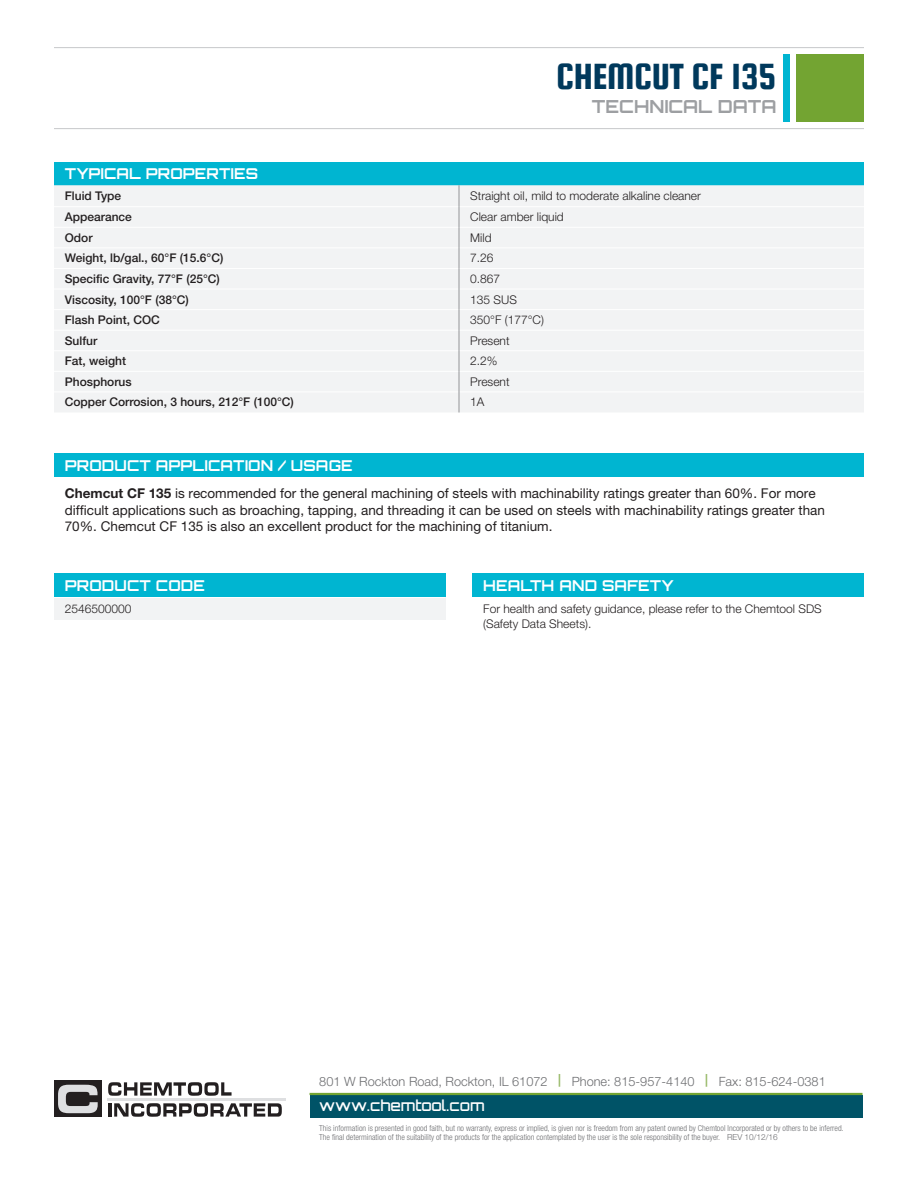
<style>
.page{position:relative;width:918px;height:1188px;background:#fff}
.page>*{position:absolute;margin:0;border:0;box-sizing:border-box;transform-origin:0 0}
.Page_2_product_Head{font:39px "Squada One";letter-spacing:-.005em;color:#00395c}
.Technical_Data{font:700 18px "Orbitron";color:#9d9fa2}
._2016_Chart_Head{font:700 15px "Orbitron";letter-spacing:.01em;color:#fff}
.t1{font:500 15px "Orbitron";color:#fff}
.New_Para_-_Helv_N_LT{font:13.5px/16.5px "Helvetica Neue LT Pro";color:#231f20}
.t2{font:300 12.75px "Helvetica Neue LT Pro";color:#6c6d70}
.New_Chart_Regular_RI{font:300 12px/15px "Helvetica Neue LT Pro";color:#231f20}
.New_Chart_Bold_LEFT{font:500 12px "Helvetica Neue LT Pro";color:#231f20}
.t3{font:300 condensed 8.25px/9px "Helvetica Neue LT Pro";color:#6c6d70}
.s1{font-weight:700}
.s2{font-weight:700;color:#97b967}
.s3{font-stretch:normal}
</style>
<div class="page">
<div style="left:784px;top:54px;width:6px;height:68px;background:#00b5d1"></div>
<div style="left:796px;top:54px;width:68px;height:68px;background:#73a432"></div>
<hr style="left:54px;top:47px;width:810px;height:1px;background:#c7c8ca">
<hr style="left:54px;top:128px;width:810px;height:1px;background:#c7c8ca">
<div style="left:54px;top:453px;width:810px;height:25px;background:#00b5d1"></div>
<hr style="left:54px;top:477px;width:810px;height:1px;background:#fff">
<div style="left:54px;top:1081px;width:47px;height:36px;background:#231f20"></div>
<svg style="left:58px;top:1085px;width:40px;height:28px"></svg>
<hr style="left:107px;top:1098px;width:179px;height:3px;background:#dedfe1">
<svg style="left:108px;top:1082px;width:124px;height:14px"></svg>
<hr style="left:108px;top:1103px;width:4px;height:14px;background:#231f20">
<svg style="left:114px;top:1103px;width:168px;height:14px"></svg>
<div style="left:310px;top:1095px;width:552px;height:23px;background:#005367"></div>
<hr style="left:310px;top:1093px;width:553px;height:2px;background:#73a432">
<div style="left:54px;top:162px;width:810px;height:23px;background:#00b5d1"></div>
<div style="left:54px;top:185px;width:810px;height:227px;background:#f2f3f4"></div>
<hr style="left:54px;top:206px;width:405px;height:1px;background:#fff">
<hr style="left:459px;top:206px;width:405px;height:1px;background:#fff">
<hr style="left:54px;top:227px;width:405px;height:1px;background:#fff">
<hr style="left:459px;top:227px;width:405px;height:1px;background:#fff">
<hr style="left:54px;top:247px;width:405px;height:1px;background:#fff">
<hr style="left:459px;top:247px;width:405px;height:1px;background:#fff">
<hr style="left:54px;top:268px;width:405px;height:1px;background:#fff">
<hr style="left:459px;top:268px;width:405px;height:1px;background:#fff">
<hr style="left:54px;top:289px;width:405px;height:1px;background:#fff">
<hr style="left:459px;top:289px;width:405px;height:1px;background:#fff">
<hr style="left:54px;top:309px;width:405px;height:1px;background:#fff">
<hr style="left:459px;top:309px;width:405px;height:1px;background:#fff">
<hr style="left:54px;top:330px;width:405px;height:1px;background:#fff">
<hr style="left:459px;top:330px;width:405px;height:1px;background:#fff">
<hr style="left:54px;top:350px;width:405px;height:1px;background:#fff">
<hr style="left:459px;top:350px;width:405px;height:1px;background:#fff">
<hr style="left:54px;top:371px;width:405px;height:1px;background:#fff">
<hr style="left:459px;top:371px;width:405px;height:1px;background:#fff">
<hr style="left:54px;top:391px;width:405px;height:1px;background:#fff">
<hr style="left:459px;top:391px;width:405px;height:1px;background:#fff">
<svg style="left:459px;top:185px;width:1px;height:227px"></svg>
<div style="left:472px;top:573px;width:392px;height:25px;background:#00b5d1"></div>
<hr style="left:472px;top:597px;width:392px;height:1px;background:#fff">
<div style="left:54px;top:573px;width:392px;height:25px;background:#00b5d1"></div>
<div style="left:54px;top:598px;width:392px;height:22px;background:#f2f3f4"></div>
<hr style="left:54px;top:597px;width:392px;height:1px;background:#fff">
<p class="Page_2_product_Head" style="left:556px;top:55px;width:222px">CHEMCUT CF 135</p>
<p class="Technical_Data" style="left:592px;top:95px;width:186px">TECHNICAL DATA</p>
<p class="_2016_Chart_Head" style="left:65px;top:165px;width:195px">TYPICAL PROPERTIES</p>
<p class="New_Chart_Bold_LEFT" style="left:65px;top:188px;width:58px">Fluid Type</p>
<p class="New_Chart_Regular_RI" style="left:470px;top:188px;width:232px">Straight oil, mild to moderate alkaline cleaner</p>
<p class="New_Chart_Bold_LEFT" style="left:65px;top:210px;width:69px">Appearance</p>
<p class="New_Chart_Regular_RI" style="left:470px;top:209px;width:95px">Clear amber liquid</p>
<p class="New_Chart_Bold_LEFT" style="left:65px;top:230px;width:29px">Odor</p>
<p class="New_Chart_Regular_RI" style="left:470px;top:230px;width:23px">Mild</p>
<p class="New_Chart_Bold_LEFT" style="left:65px;top:251px;width:160px">Weight, lb/gal., 60°F (15.6°C)</p>
<p class="New_Chart_Regular_RI" style="left:470px;top:250px;width:25px">7.26</p>
<p class="New_Chart_Bold_LEFT" style="left:65px;top:272px;width:157px">Specific Gravity, 77°F (25°C)</p>
<p class="New_Chart_Regular_RI" style="left:470px;top:271px;width:32px">0.867</p>
<p class="New_Chart_Bold_LEFT" style="left:65px;top:292px;width:126px">Viscosity, 100°F (38°C)</p>
<p class="New_Chart_Regular_RI" style="left:470px;top:292px;width:48px">135 SUS</p>
<p class="New_Chart_Bold_LEFT" style="left:65px;top:313px;width:97px">Flash Point, COC</p>
<p class="New_Chart_Regular_RI" style="left:470px;top:312px;width:75px">350°F (177°C)</p>
<p class="New_Chart_Bold_LEFT" style="left:65px;top:333px;width:34px">Sulfur</p>
<p class="New_Chart_Regular_RI" style="left:470px;top:333px;width:41px">Present</p>
<p class="New_Chart_Bold_LEFT" style="left:65px;top:354px;width:63px">Fat, weight</p>
<p class="New_Chart_Regular_RI" style="left:470px;top:353px;width:29px">2.2%</p>
<p class="New_Chart_Bold_LEFT" style="left:65px;top:374px;width:68px">Phosphorus</p>
<p class="New_Chart_Regular_RI" style="left:470px;top:374px;width:41px">Present</p>
<p class="New_Chart_Bold_LEFT" style="left:65px;top:395px;width:231px">Copper Corrosion, 3 hours, 212°F (100°C)</p>
<p class="New_Chart_Regular_RI" style="left:470px;top:394px;width:16px">1A</p>
<p class="_2016_Chart_Head" style="left:65px;top:457px;width:289px">PRODUCT APPLICATION / USAGE</p>
<p class="New_Para_-_Helv_N_LT" style="left:65px;top:485px;width:762px"><span class="s1">Chemcut CF 135</span> is recommended for the general machining of steels with machinability ratings greater than 60%. For more difficult applications such as broaching, tapping, and threading it can be used on steels with machinability ratings greater than<br>70%. Chemcut CF 135 is also an excellent product for the machining of titanium.</p>
<p class="_2016_Chart_Head" style="left:65px;top:576px;width:142px">PRODUCT CODE</p>
<p class="New_Chart_Regular_RI" style="left:65px;top:601px;width:68px">2546500000</p>
<p class="_2016_Chart_Head" style="left:483px;top:576px;width:192px">HEALTH AND SAFETY</p>
<p class="New_Chart_Regular_RI" style="left:483px;top:601px;width:340px">For health and safety guidance, please refer to the Chemtool SDS (Safety Data Sheets).</p>
<p class="t2" style="left:319px;top:1074px;width:508px">801 W Rockton Road, Rockton, IL 61072 <span class="s2">|</span> Phone: 815-957-4140 <span class="s2">|</span> Fax: 815-624-0381</p>
<p class="t1" style="left:319px;top:1097px;width:167px">www.chemtool.com</p>
<p class="t3" style="left:319px;top:1123px;width:526px">This information is presented in good faith, but no warranty, express or implied, is given nor is freedom from any patent owned by Chemtool Incorporated or by others to be inferred.<br>The final determination of the suitability of the products for the application contemplated by the user is the sole responsibility of the buyer. <span class="s3">REV 10/12/16</span></p>
</div>
